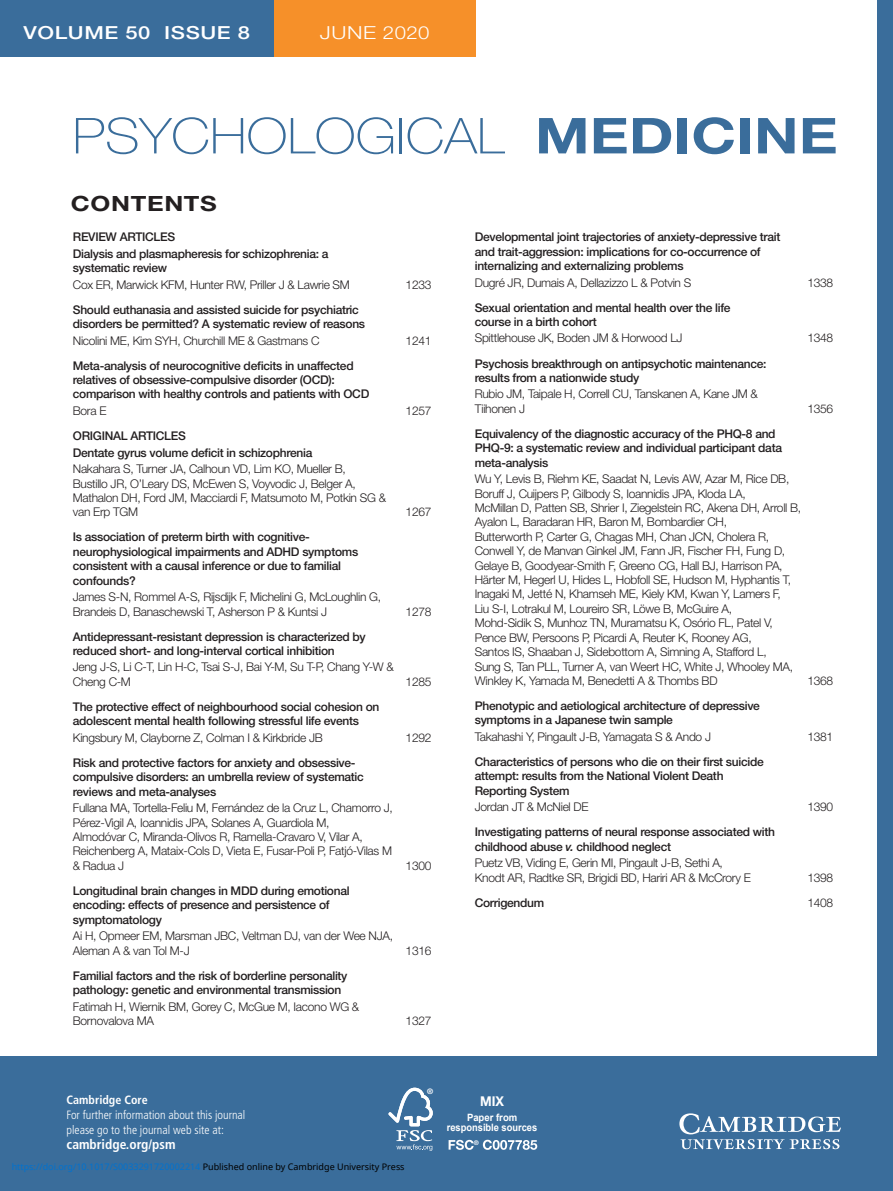
<style>
.page{position:relative;width:893px;height:1191px;background:#fff}
.page>*{position:absolute;margin:0;border:0;box-sizing:border-box;transform-origin:0 0}
.t1{font:100 49.5px "Helvetica Neue";color:#3a6d9b;scale:1.11 1}
.t2{font:700 21px "Helvetica Neue";letter-spacing:.025em;color:#231f20;scale:1.22 1}
.t3{font:500 18px "Helvetica Neue";letter-spacing:.025em;color:#fff;scale:1.22 1}
.t4{font:300 18px "Helvetica Neue";letter-spacing:.025em;color:#fff;scale:1.22 1}
.t5{font:700 condensed 13.5px "Frutiger";color:#fff}
.t6{font:700 13.5px "Helvetica Neue";color:#fff;scale:.95 1}
.t7{font:300 12px/14.4px "Helvetica Neue";letter-spacing:-.025em;color:#231f20}
.t8{font:500 12px/14.4px "Helvetica Neue";letter-spacing:-.025em;color:#231f20}
.t9{font:300 condensed 12px/15px "Frutiger";color:#fff}
.t10{font:700 10.2px "Arial";color:#fff;scale:.91 1}
.t11{font:700 10.05px "Arial";color:#fff;scale:.95 1}
.t12{font:9px "Noto Sans";color:#0172cf}
.t13{font:700 7.65px "Helvetica Neue";color:#fff}
.t14{font:700 6.45px "Helvetica Neue";color:#fff}
.s1{font-weight:700}
.s2{font-weight:500}
.s3{font-weight:300}
.s4{font-style:italic}
.s5{color:#000}
</style>
<div class="page">
<div style="left:0;top:1056px;width:893px;height:135px;background:#3a6d9b"></div>
<svg style="left:679px;top:1113px;width:162px;height:36px"></svg>
<div style="left:0;top:0;width:275px;height:56px;background:#3a6d9b"></div>
<div style="left:274px;top:0;width:202px;height:56px;background:#f69029"></div>
<div style="left:877px;top:0;width:16px;height:1191px;background:#3a6d9b"></div>
<svg style="left:388px;top:1087px;width:45px;height:63px"></svg>
<svg style="left:449px;top:1139px;width:25px;height:10px"></svg>
<svg style="left:483px;top:1139px;width:54px;height:10px"></svg>
<p class="t3" style="left:24px;top:26px;width:187px">VOLUME 50 ISSUE 8</p>
<p class="t4" style="left:320px;top:26px;width:91px">JUNE 2020</p>
<p class="t1" style="left:72px;top:107px;width:691px">PSYCHOLOGICAL <span class="s1">MEDICINE</span></p>
<p class="t2" style="left:71px;top:196px;width:121px">CONTENTS</p>
<p class="t8" style="left:73px;top:230px;width:257px;line-height:16.5px">REVIEW ARTICLES<br>Dialysis and plasmapheresis for schizophrenia: a</p>
<p class="t7" style="left:73px;top:261px;width:278px;line-height:16.5px"><span class="s2">systematic review<br></span>Cox ER, Marwick KFM, Hunter RW, Priller J &amp; Lawrie SM</p>
<p class="t7" style="left:406px;top:278px;width:27px">1233</p>
<p class="t8" style="left:73px;top:303px;width:294px">Should euthanasia and assisted suicide for psychiatric disorders be permitted? A systematic review of reasons</p>
<p class="t7" style="left:73px;top:334px;width:248px">Nicolini ME, Kim SYH, Churchill ME &amp; Gastmans C</p>
<p class="t7" style="left:406px;top:334px;width:27px">1241</p>
<p class="t8" style="left:73px;top:359px;width:298px">Meta-analysis of neurocognitive deficits in unaffected relatives of obsessive-compulsive disorder (OCD): comparison with healthy controls and patients with OCD</p>
<p class="t7" style="left:73px;top:404px;width:35px">Bora E</p>
<p class="t7" style="left:406px;top:404px;width:27px">1257</p>
<p class="t8" style="left:73px;top:428px;width:274px;line-height:16.5px">ORIGINAL ARTICLES<br>Dentate gyrus volume deficit in schizophrenia<br><span class="s3">Nakahara S, Turner JA, Calhoun VD, Lim KO, Mueller B,</span></p>
<p class="t7" style="left:73px;top:477px;width:315px">Bustillo JR, O’Leary DS, McEwen S, Voyvodic J, Belger A,<br>Mathalon DH, Ford JM, Macciardi F, Matsumoto M, Potkin SG &amp; van Erp TGM</p>
<p class="t7" style="left:406px;top:506px;width:27px">1267</p>
<p class="t8" style="left:73px;top:531px;width:287px">Is association of preterm birth with cognitive&shy;neurophysiological impairments and ADHD symptoms consistent with a causal inference or due to familial confounds?</p>
<p class="t7" style="left:73px;top:590px;width:310px">James S-N, Rommel A-S, Rijsdijk F, Michelini G, McLoughlin G,<br>Brandeis D, Banaschewski T, Asherson P &amp; Kuntsi J</p>
<p class="t8" style="left:73px;top:630px;width:294px">Antidepressant-resistant depression is characterized by reduced short- and long-interval cortical inhibition</p>
<p class="t7" style="left:73px;top:661px;width:322px">Jeng J-S, Li C-T, Lin H-C, Tsai S-J, Bai Y-M, Su T-P, Chang Y-W &amp;<br>Cheng C-M</p>
<p class="t7" style="left:406px;top:605px;width:27px">1278</p>
<p class="t7" style="left:406px;top:675px;width:27px">1285</p>
<p class="t8" style="left:73px;top:700px;width:308px">The protective effect of neighbourhood social cohesion on adolescent mental health following stressful life events</p>
<p class="t7" style="left:73px;top:731px;width:251px">Kingsbury M, Clayborne Z, Colman I &amp; Kirkbride JB</p>
<p class="t7" style="left:406px;top:731px;width:27px">1292</p>
<p class="t8" style="left:73px;top:756px;width:292px">Risk and protective factors for anxiety and obsessive&shy;compulsive disorders: an umbrella review of systematic reviews and meta-analyses</p>
<p class="t7" style="left:73px;top:802px;width:322px">Fullana MA, Tortella-Feliu M, Fernández de la Cruz L, Chamorro J, Pérez-Vigil A, Ioannidis JPA, Solanes A, Guardiola M,<br>Almodóvar C, Miranda-Olivos R, Ramella-Cravaro V, Vilar A, Reichenberg A, Mataix-Cols D, Vieta E, Fusar-Poli P, Fatjó-Vilas M &amp; Radua J</p>
<p class="t7" style="left:406px;top:859px;width:27px">1300</p>
<p class="t8" style="left:73px;top:884px;width:278px">Longitudinal brain changes in MDD during emotional encoding: effects of presence and persistence of symptomatology</p>
<p class="t7" style="left:73px;top:929px;width:322px">Ai H, Opmeer EM, Marsman JBC, Veltman DJ, van der Wee NJA,<br>Aleman A &amp; van Tol M-J</p>
<p class="t8" style="left:73px;top:969px;width:276px">Familial factors and the risk of borderline personality pathology: genetic and environmental transmission</p>
<p class="t7" style="left:73px;top:1000px;width:288px">Fatimah H, Wiernik BM, Gorey C, McGue M, Iacono WG &amp;<br>Bornovalova MA</p>
<p class="t7" style="left:406px;top:944px;width:27px">1316</p>
<p class="t7" style="left:406px;top:1014px;width:27px">1327</p>
<p class="t8" style="left:475px;top:231px;width:307px">Developmental joint trajectories of anxiety-depressive trait and trait-aggression: implications for co-occurrence of internalizing and externalizing problems</p>
<p class="t7" style="left:475px;top:276px;width:218px">Dugré JR, Dumais A, Dellazizzo L &amp; Potvin S</p>
<p class="t7" style="left:807px;top:276px;width:27px">1338</p>
<p class="t8" style="left:475px;top:301px;width:257px">Sexual orientation and mental health over the life course in a birth cohort</p>
<p class="t7" style="left:475px;top:332px;width:209px">Spittlehouse JK, Boden JM &amp; Horwood LJ</p>
<p class="t7" style="left:807px;top:332px;width:27px">1348</p>
<p class="t8" style="left:475px;top:357px;width:293px">Psychosis breakthrough on antipsychotic maintenance: results from a nationwide study</p>
<p class="t7" style="left:475px;top:388px;width:285px">Rubio JM, Taipale H, Correll CU, Tanskanen A, Kane JM &amp;<br>Tiihonen J</p>
<p class="t7" style="left:807px;top:402px;width:27px">1356</p>
<p class="t8" style="left:475px;top:427px;width:309px">Equivalency of the diagnostic accuracy of the PHQ-8 and<br>PHQ-9: a systematic review and individual participant data meta-analysis</p>
<p class="t7" style="left:475px;top:473px;width:328px">Wu Y, Levis B, Riehm KE, Saadat N, Levis AW, Azar M, Rice DB, Boruff J, Cuijpers P, Gilbody S, Ioannidis JPA, Kloda LA,<br>McMillan D, Patten SB, Shrier I, Ziegelstein RC, Akena DH, Arroll B, Ayalon L, Baradaran HR, Baron M, Bombardier CH,<br>Butterworth P, Carter G, Chagas MH, Chan JCN, Cholera R, Conwell Y, de Manvan Ginkel JM, Fann JR, Fischer FH, Fung D, Gelaye B, Goodyear-Smith F, Greeno CG, Hall BJ, Harrison PA, Härter M, Hegerl U, Hides L, Hobfoll SE, Hudson M, Hyphantis T, Inagaki M, Jetté N, Khamseh ME, Kiely KM, Kwan Y, Lamers F,<br>Liu S-I, Lotrakul M, Loureiro SR, Löwe B, McGuire A,<br>Mohd-Sidik S, Munhoz TN, Muramatsu K, Osório FL, Patel V, Pence BW, Persoons P, Picardi A, Reuter K, Rooney AG,<br>Santos IS, Shaaban J, Sidebottom A, Simning A, Stafford L,<br>Sung S, Tan PLL, Turner A, van Weert HC, White J, Whooley MA, Winkley K, Yamada M, Benedetti A &amp; Thombs BD</p>
<p class="t7" style="left:807px;top:674px;width:27px">1368</p>
<p class="t8" style="left:475px;top:699px;width:287px">Phenotypic and aetiological architecture of depressive symptoms in a Japanese twin sample</p>
<p class="t7" style="left:475px;top:730px;width:238px">Takahashi Y, Pingault J-B, Yamagata S &amp; Ando J</p>
<p class="t7" style="left:807px;top:730px;width:27px">1381</p>
<p class="t8" style="left:475px;top:755px;width:290px">Characteristics of persons who die on their first suicide attempt: results from the National Violent Death<br>Reporting System</p>
<p class="t7" style="left:475px;top:801px;width:115px">Jordan JT &amp; McNiel DE</p>
<p class="t7" style="left:807px;top:801px;width:27px">1390</p>
<p class="t8" style="left:475px;top:826px;width:302px">Investigating patterns of neural response associated with childhood abuse <span class="s4">v.</span> childhood neglect</p>
<p class="t7" style="left:475px;top:857px;width:277px">Puetz VB, Viding E, Gerin MI, Pingault J-B, Sethi A,<br>Knodt AR, Radtke SR, Brigidi BD, Hariri AR &amp; McCrory E</p>
<p class="t7" style="left:807px;top:871px;width:27px">1398</p>
<p class="t8" style="left:475px;top:896px;width:71px">Corrigendum</p>
<p class="t7" style="left:807px;top:896px;width:27px">1408</p>
<p class="t9" style="left:67px;top:1092px;width:180px"><span class="s1">Cambridge Core<br></span>For further information about this journal please go to the journal web site at:</p>
<p class="t5" style="left:67px;top:1139px;width:110px">cambridge.org/psm</p>
<p class="t12" style="left:12px;top:1160px;width:394px">https://doi.org/10.1017/S0033291720002214 <span class="s5">Published online by Cambridge University Press</span></p>
<p class="t13" style="left:427px;top:1086px;width:8px">®</p>
<p class="t6" style="left:480px;top:1092px;width:27px">MIX</p>
<p class="t11" style="left:467px;top:1111px;width:54px">Paper from</p>
<p class="t10" style="left:447px;top:1121px;width:101px">responsible sources</p>
<p class="t14" style="left:474px;top:1138px;width:7px">®</p>
</div>
